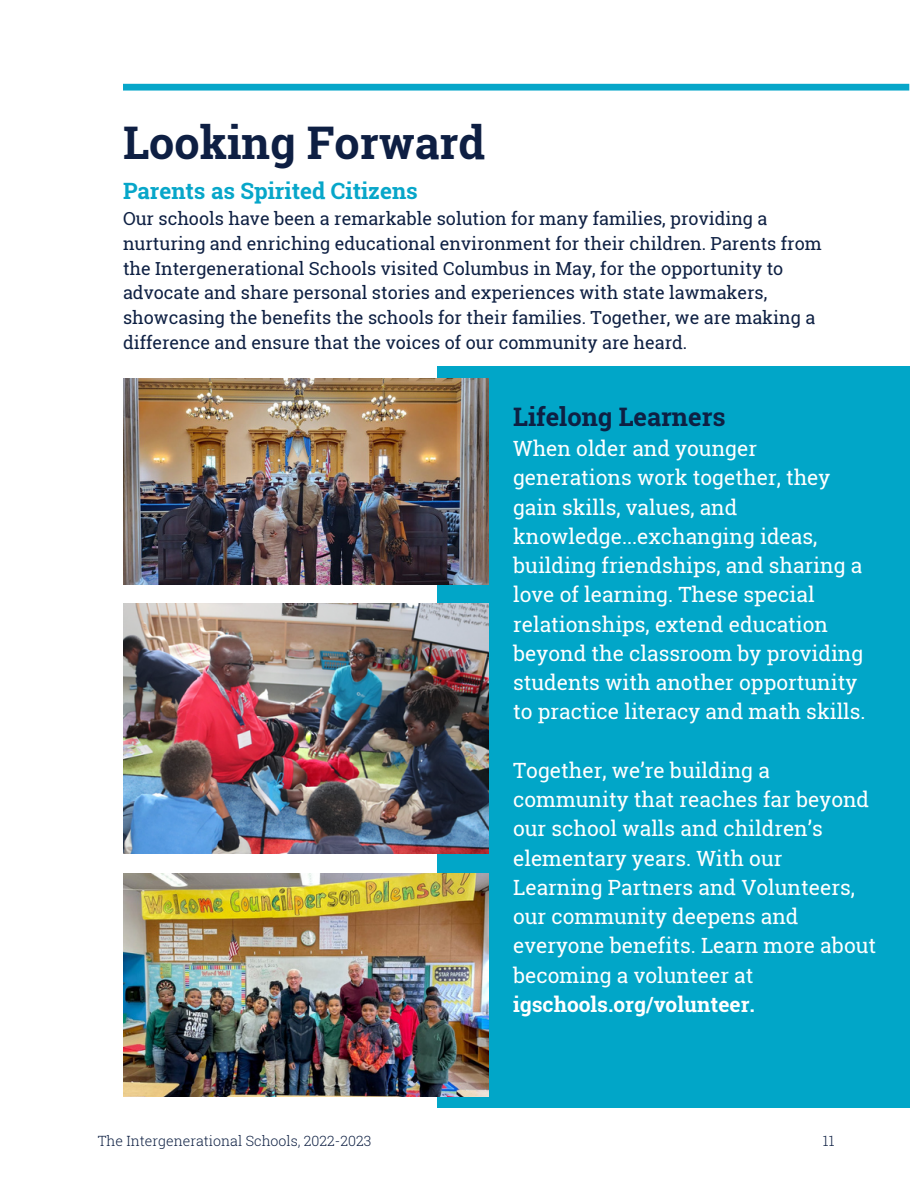
<style>
.page{position:relative;width:918px;height:1188px;background:#fff}
.page>*{position:absolute;margin:0;border:0;box-sizing:border-box;transform-origin:0 0}
.t1{font:700 45px "Roboto Slab";color:#0e1f43}
.t2{font:700 25.5px "Roboto Slab";color:#0e2043}
.t3{font:700 22.5px "Roboto Slab";color:#07a6c9}
.t4{font:21px/29.2px "Roboto Slab";color:#fff}
.t5{font:18px/24.8px "Roboto Slab";color:#0e2043}
.t6{font:300 14.1px "Roboto Slab";color:#0e2043}
.s1{font-weight:700}
</style>
<div class="page">
<div style="left:123px;top:84px;width:786px;height:7px;background:#07a6c9"></div>
<div style="left:437px;top:367px;width:472px;height:741px;background:#01a6c8"></div>
<img style="left:123px;top:874px;width:366px;height:222px">
<img style="left:123px;top:604px;width:366px;height:250px">
<img style="left:123px;top:378px;width:366px;height:206px">
<p class="t1" style="left:123px;top:112px;width:363px">Looking Forward</p>
<p class="t3" style="left:123px;top:176px;width:296px">Parents as Spirited Citizens</p>
<p class="t5" style="left:123px;top:206px;width:700px">Our schools have been a remarkable solution for many families, providing a nurturing and enriching educational environment for their children. Parents from the Intergenerational Schools visited Columbus in May, for the opportunity to advocate and share personal stories and experiences with state lawmakers, showcasing the benefits the schools for their families. Together, we are making a difference and ensure that the voices of our community are heard.</p>
<p class="t6" style="left:98px;top:1132px;width:275px">The Intergenerational Schools, 2022-2023</p>
<p class="t2" style="left:513px;top:399px;width:214px">Lifelong Learners</p>
<p class="t4" style="left:513px;top:433px;width:354px">When older and younger generations work together, they gain skills, values, and knowledge...exchanging ideas, building friendships, and sharing a love of learning. These special relationships, extend education beyond the classroom by providing students with another opportunity to practice literacy and math skills.</p>
<p class="t4" style="left:513px;top:755px;width:365px">Together, we’re building a community that reaches far beyond our school walls and children’s elementary years. With our<br>Learning Partners and Volunteers, our community deepens and everyone benefits. Learn more about becoming a volunteer at <span class="s1">igschools.org/volunteer.</span></p>
<p class="t6" style="left:823px;top:1132px;width:13px">11</p>
</div>
